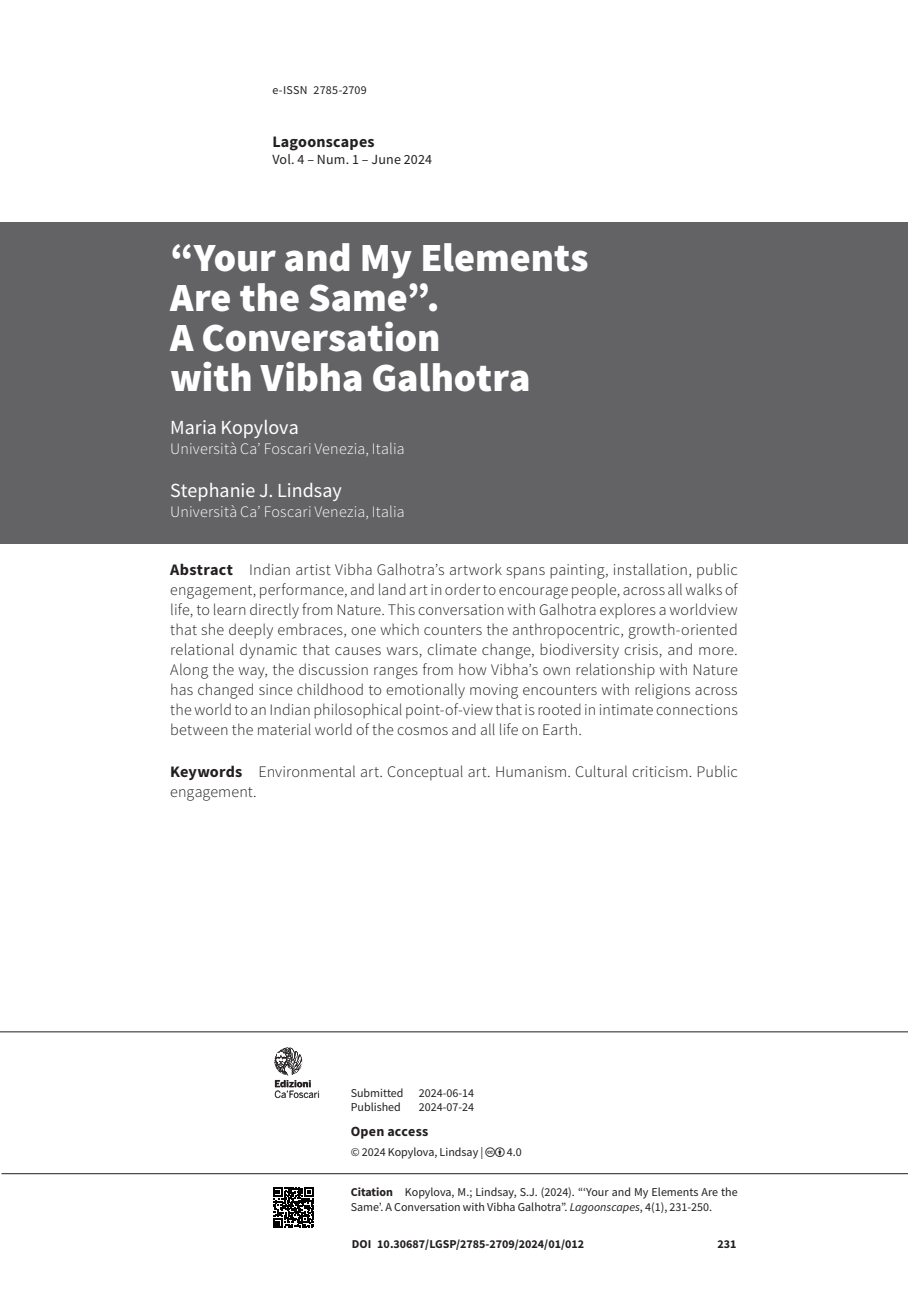
<style>
.page{position:relative;width:908px;height:1304px;background:#fff}
.page>*{position:absolute;margin:0;border:0;box-sizing:border-box;transform-origin:0 0}
._9101-ecf-titolo-saggio{font:900 40px/40px "Source Sans Pro";color:#fff}
._9103-ecf-autore-saggio{font:20px "Source Sans Pro";color:#fff}
._9105-ecf-abstract{font:300 16px/20px "Source Sans Pro";letter-spacing:.01em;color:#231f20;text-align:justify}
._9107-ecf-keywords{font:300 16px/20px "Source Sans Pro";letter-spacing:.005em;color:#231f20}
._9104-ecf-autore-affiliazione{font:300 16px "Source Sans Pro";letter-spacing:.01em;color:#fff}
.t1{font:700 16px "Source Sans Pro";letter-spacing:.015em;color:#231f20}
.t2{font:14px "Source Sans Pro";letter-spacing:.015em;color:#231f20}
.t3{font:700 14px "Source Sans Pro";letter-spacing:.02em;color:#231f20}
.t4{font:12px/15px "Source Sans Pro";color:#231f20}
.t5{font:700 12px "Source Sans Pro";color:#231f20}
.t6{font:9.6px "Benton Sans";letter-spacing:-.01em;color:#231f20}
.t7{font:700 9.6px "Benton Sans";color:#231f20}
.s1{font-weight:700}
.s2{font-style:italic}
</style>
<div class="page">
<hr style="left:2px;top:1173px;width:905px;height:1px;background:#231f20">
<hr style="left:0;top:1031px;width:907px;height:1px;background:#231f20">
<svg style="left:274px;top:1047px;width:45px;height:51px"></svg>
<svg style="left:273px;top:1187px;width:41px;height:41px"></svg>
<div style="left:0;top:223px;width:907px;height:321px;background:#636366"></div>
<p class="t4" style="left:272px;top:82px;width:96px">e-ISSN 2785-2709</p>
<p class="t1" style="left:272px;top:131px;width:104px">Lagoonscapes</p>
<p class="t2" style="left:272px;top:150px;width:161px">Vol. 4 – Num. 1 – June 2024</p>
<p class="_9101-ecf-titolo-saggio" style="left:170px;top:237px;width:419px">“Your and My Elements<br>Are the Same”.<br>A Conversation<br>with Vibha Galhotra</p>
<p class="_9103-ecf-autore-saggio" style="left:170px;top:415px;width:130px">Maria Kopylova</p>
<p class="_9104-ecf-autore-affiliazione" style="left:170px;top:439px;width:236px">Università Ca’ Foscari Venezia, Italia</p>
<p class="_9103-ecf-autore-saggio" style="left:170px;top:477px;width:173px">Stephanie J. Lindsay</p>
<p class="_9104-ecf-autore-affiliazione" style="left:170px;top:502px;width:236px">Università Ca’ Foscari Venezia, Italia</p>
<p class="_9105-ecf-abstract" style="left:170px;top:559px;width:569px"><span class="s1">Abstract</span> Indian artist Vibha Galhotra’s artwork spans painting, installation, public engagement, performance, and land art in order to encourage people, across all walks of life, to learn directly from Nature. This conversation with Galhotra explores a worldview that she deeply embraces, one which counters the anthropocentric, growth-oriented relational dynamic that causes wars, climate change, biodiversity crisis, and more.<br>Along the way, the discussion ranges from how Vibha’s own relationship with Nature has changed since childhood to emotionally moving encounters with religions across the world to an Indian philosophical point-of-view that is rooted in intimate connections between the material world of the cosmos and all life on Earth.</p>
<p class="_9107-ecf-keywords" style="left:170px;top:762px;width:568px"><span class="s1">Keywords</span> Environmental art. Conceptual art. Humanism. Cultural criticism. Public engagement.</p>
<p class="t7" style="left:274px;top:1078px;width:38px">Edizioni</p>
<p class="t6" style="left:274px;top:1088px;width:47px">Ca’Foscari</p>
<p class="t4" style="left:350px;top:1085px;width:54px">Submitted</p>
<p class="t4" style="left:418px;top:1085px;width:57px">2024-06-14</p>
<p class="t4" style="left:350px;top:1099px;width:52px">Published</p>
<p class="t4" style="left:418px;top:1099px;width:57px">2024-07-24</p>
<p class="t3" style="left:350px;top:1122px;width:79px">Open access</p>
<p class="t4" style="left:350px;top:1144px;width:134px">© 2024 Kopylova, Lindsay |</p>
<p class="t4" style="left:506px;top:1144px;width:16px">4.0</p>
<p class="t4" style="left:350px;top:1184px;width:388px"><span class="s1">Citation</span> Kopylova, M.; Lindsay, S.J. (2024). “‘Your and My Elements Are the<br>Same’. A Conversation with Vibha Galhotra”. <span class="s2">Lagoonscapes</span>, 4(1), 231-250.</p>
<p class="t5" style="left:351px;top:1235px;width:234px">DOI 10.30687/LGSP/2785-2709/2024/01/012</p>
<p class="t5" style="left:717px;top:1236px;width:21px">231</p>
</div>
